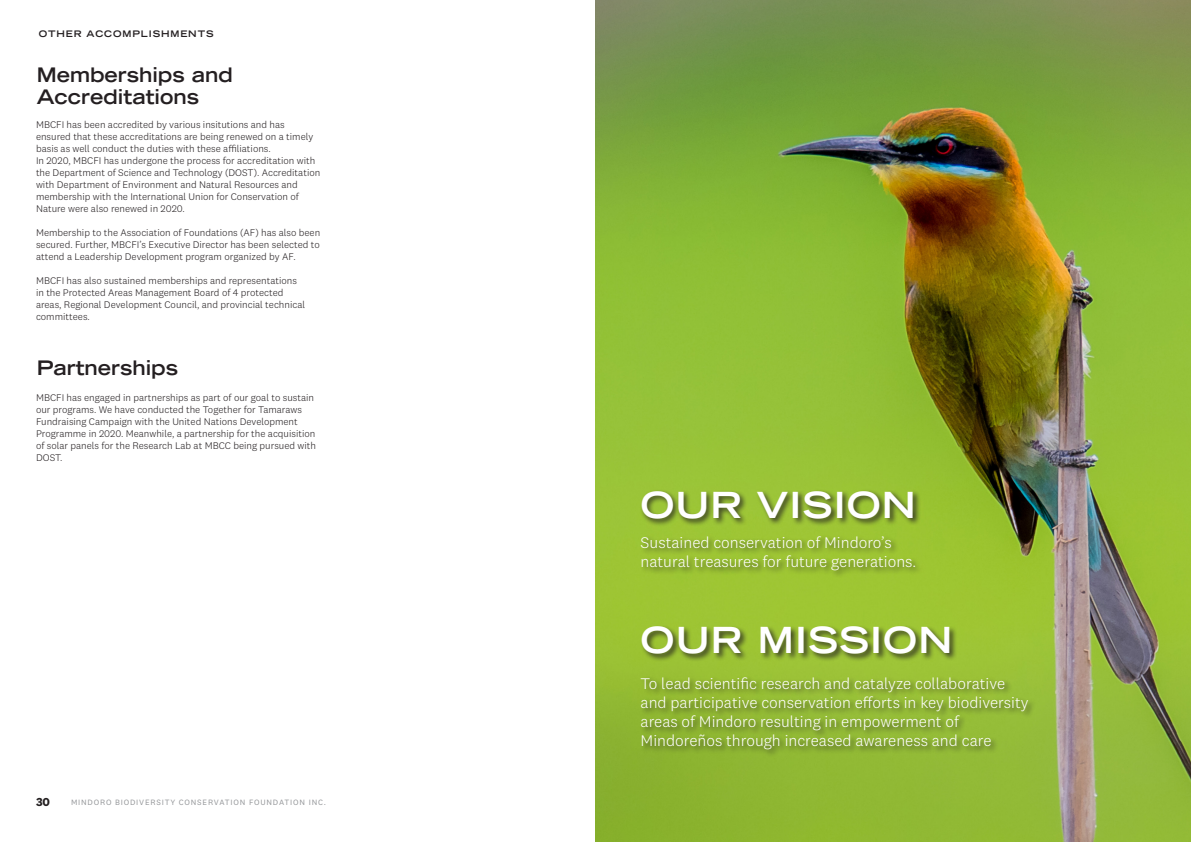
<style>
.page{position:relative;width:1191px;height:842px;background:#fff}
.page>*{position:absolute;margin:0;border:0;box-sizing:border-box;transform-origin:0 0}
.t1{font:700 expanded 36px "Trade Gothic LT Std";letter-spacing:.03em;color:#fff}
.t2{font:700 expanded 20px/22px "Trade Gothic LT Std";color:#241f21}
.t3{font:300 16px/19.2px "National 2";color:#fff}
.t4{font:700 12px "National 2";color:#231f20}
.t5{font:300 10px/12px "National 2";color:#241f21}
.t6{font:700 expanded 9px "Trade Gothic LT Std";letter-spacing:.1em;color:#241f21}
.t7{font:8px "National 2";letter-spacing:.1em;color:#939598}
</style>
<div class="page">
<img style="left:595px;top:0;width:596px;height:842px">
<div style="left:640px;top:535px;width:283px;height:43px;background:#231f20;opacity:.75"></div>
<div style="left:640px;top:675px;width:396px;height:83px;background:#231f20;opacity:.75"></div>
<div style="left:640px;top:489px;width:281px;height:38px;background:#231f20;opacity:.75"></div>
<div style="left:640px;top:624px;width:317px;height:38px;background:#231f20;opacity:.75"></div>
<p class="t6" style="left:39px;top:28px;width:176px">OTHER ACCOMPLISHMENTS</p>
<p class="t2" style="left:37px;top:64px;width:198px">Memberships and<br>Accreditations</p>
<p class="t5" style="left:36px;top:118px;width:279px">MBCFI has been accredited by various insitutions and has ensured that these accreditations are being renewed on a timely basis as well conduct the duties with these affiliations.</p>
<p class="t5" style="left:36px;top:154px;width:286px">In 2020, MBCFI has undergone the process for accreditation with the Department of Science and Technology (DOST). Accreditation with Department of Environment and Natural Resources and membership with the International Union for Conservation of Nature were also renewed in 2020.</p>
<p class="t5" style="left:36px;top:226px;width:286px;text-align:justify">Membership to the Association of Foundations (AF) has also been secured. Further, MBCFI’s Executive Director has been selected to attend a Leadership Development program organized by AF.</p>
<p class="t5" style="left:36px;top:274px;width:271px">MBCFI has also sustained memberships and representations in the Protected Areas Management Board of 4 protected areas, Regional Development Council, and provincial technical committees.</p>
<p class="t2" style="left:37px;top:357px;width:143px">Partnerships</p>
<p class="t5" style="left:36px;top:392px;width:281px">MBCFI has engaged in partnerships as part of our goal to sustain our programs. We have conducted the Together for Tamaraws Fundraising Campaign with the United Nations Development Programme in 2020. Meanwhile, a partnership for the acquisition of solar panels for the Research Lab at MBCC being pursued with DOST.</p>
<p class="t4" style="left:36px;top:794px;width:16px">30</p>
<p class="t7" style="left:71px;top:797px;width:256px">MINDORO BIODIVERSITY CONSERVATION FOUNDATION INC.</p>
<p class="t1" style="left:640px;top:481px;width:277px">OUR VISION</p>
<p class="t3" style="left:640px;top:532px;width:253px">Sustained conservation of Mindoro’s</p>
<p class="t3" style="left:640px;top:552px;width:277px">natural treasures for future generations.</p>
<p class="t1" style="left:640px;top:617px;width:313px">OUR MISSION</p>
<p class="t3" style="left:640px;top:673px;width:389px">To lead scientific research and catalyze collaborative and participative conservation efforts in key biodiversity areas of Mindoro resulting in empowerment of Mindoreños through increased awareness and care</p>
</div>
